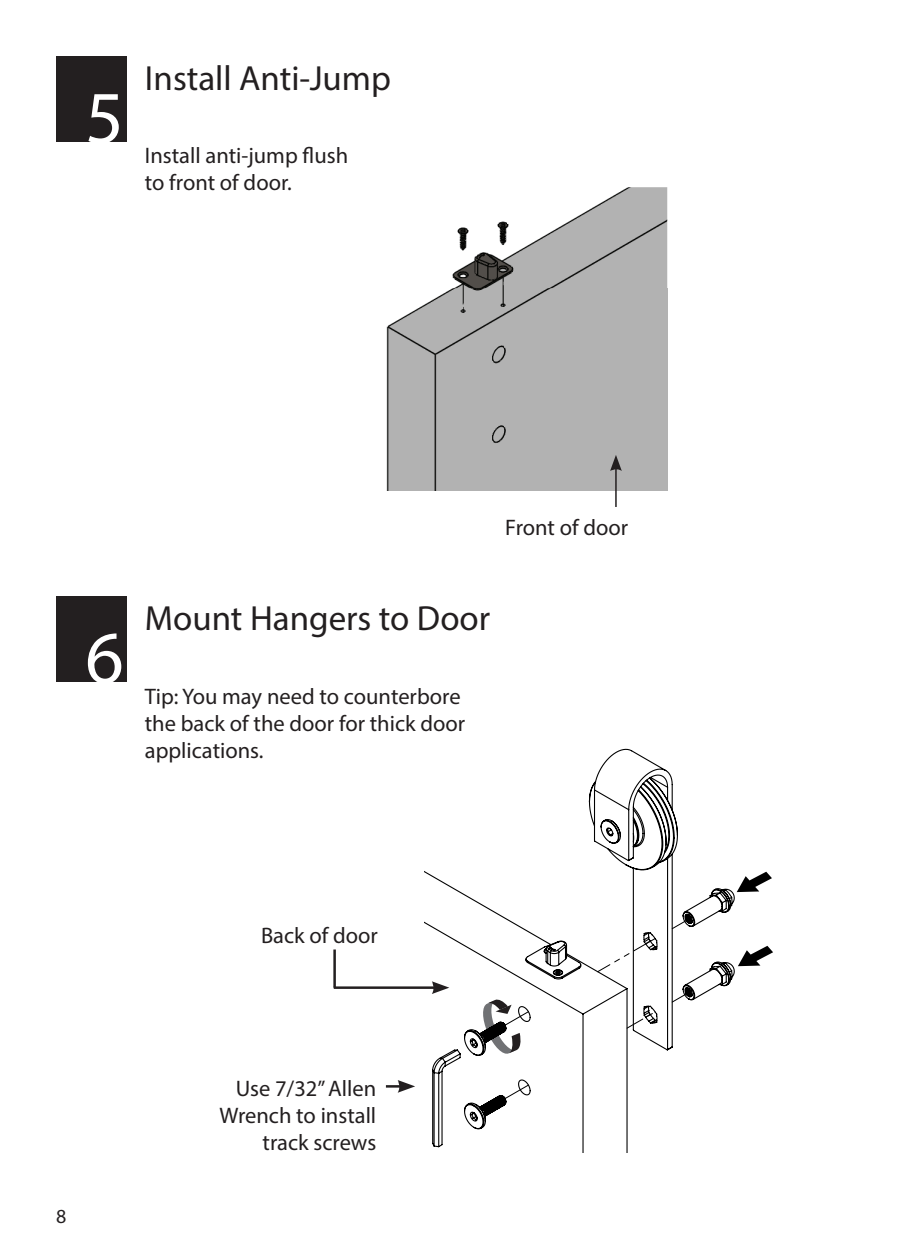
<style>
.page{position:relative;width:900px;height:1260px;background:#fff}
.page>*{position:absolute;margin:0;border:0;box-sizing:border-box;transform-origin:0 0}
.t1{font:75px "Myriad Pro";color:#fff}
.t2{font:35px "Myriad Pro";color:#231f20}
.t3{font:22.5px/27px "Myriad Pro";color:#231f20}
.t4{font:20px "Myriad Pro";color:#231f20}
</style>
<div class="page">
<div style="left:56px;top:57px;width:71px;height:85px;background:#231f20"></div>
<img style="left:386px;top:187px;width:281px;height:304px">
<svg style="left:503px;top:277px;width:1px;height:30px"></svg>
<svg style="left:463px;top:283px;width:1px;height:29px"></svg>
<hr style="left:615px;top:467px;width:2px;height:40px;background:#231f20">
<svg style="left:610px;top:455px;width:12px;height:16px"></svg>
<div style="left:56px;top:597px;width:71px;height:85px;background:#231f20"></div>
<hr style="left:333px;top:950px;width:3px;height:38px;background:#231f20">
<hr style="left:334px;top:986px;width:102px;height:3px;background:#231f20">
<svg style="left:737px;top:872px;width:35px;height:20px"></svg>
<svg style="left:738px;top:946px;width:35px;height:20px"></svg>
<svg style="left:425px;top:748px;width:310px;height:404px"></svg>
<svg style="left:671px;top:990px;width:21px;height:13px"></svg>
<svg style="left:626px;top:1011px;width:30px;height:18px"></svg>
<svg style="left:504px;top:1084px;width:26px;height:16px"></svg>
<svg style="left:482px;top:999px;width:48px;height:57px"></svg>
<svg style="left:597px;top:938px;width:59px;height:35px"></svg>
<svg style="left:671px;top:917px;width:21px;height:13px"></svg>
<hr style="left:386px;top:1085px;width:16px;height:3px;background:#231f20">
<svg style="left:398px;top:1080px;width:17px;height:13px"></svg>
<p class="t1" style="left:85px;top:72px;width:40px">5</p>
<p class="t2" style="left:145px;top:57px;width:248px">Install Anti-Jump</p>
<p class="t3" style="left:145px;top:142px;width:205px">Install anti-jump flush to front of door.</p>
<p class="t3" style="left:505px;top:513px;width:124px">Front of door</p>
<p class="t1" style="left:85px;top:612px;width:40px">6</p>
<p class="t2" style="left:145px;top:597px;width:347px">Mount Hangers to Door</p>
<p class="t3" style="left:145px;top:683px;width:322px">Tip: You may need to counterbore the back of the door for thick door applications.</p>
<p class="t4" style="left:56px;top:1204px;width:12px">8</p>
<p class="t3" style="left:261px;top:922px;width:118px">Back of door</p>
<p class="t3" style="left:219px;top:1075px;width:158px;text-align:right">Use 7/32” Allen<br>Wrench to install track screws</p>
</div>
